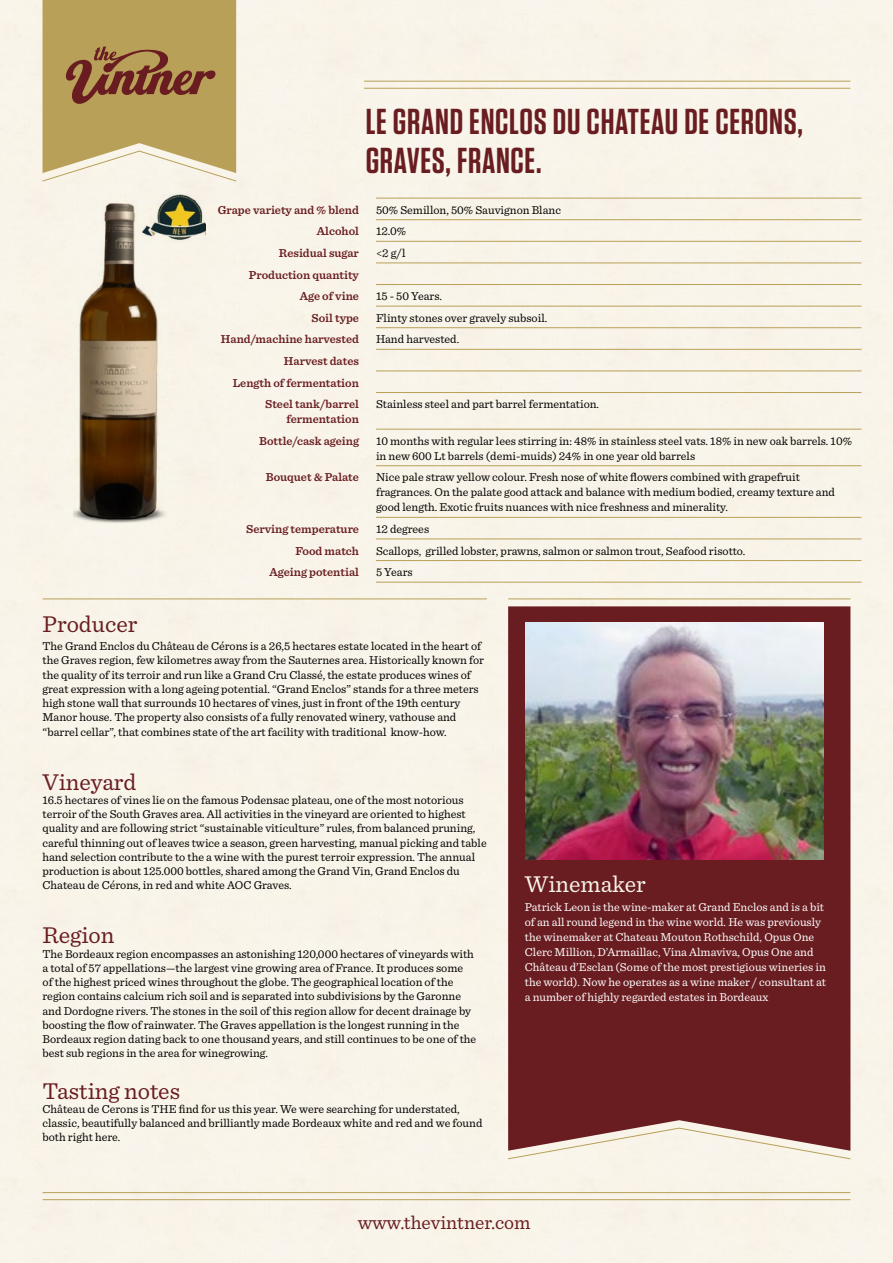
<style>
.page{position:relative;width:893px;height:1263px;background:#fff}
.page>*{position:absolute;margin:0;border:0;box-sizing:border-box;transform-origin:0 0}
.t1{font:600 36px/39px "Tungsten";letter-spacing:.02em;color:#691d21}
.t2{font:24px "Sentinel";color:#691d21}
.t3{font:24px "Sentinel";color:#f7f3e8}
.t4{font:19.5px "Sentinel";color:#691d21}
.t5{font:12px/14.2px "Sentinel";color:#000}
.t6{font:12px/15px "Sentinel";color:#fffefe}
.t7{font:600 12px/21.6px "Sentinel";color:#691d21;text-align:right}
</style>
<div class="page">
<div style="left:508px;top:606px;width:342px;height:521px;background:#691d21"></div>
<svg style="left:507px;top:1127px;width:344px;height:33px;background:#ceb5ad"></svg>
<hr style="left:43px;top:1199px;width:807px;height:1px;background:#b8a058">
<hr style="left:43px;top:1192px;width:807px;height:1px;background:#b8a058">
<hr style="left:43px;top:598px;width:444px;height:1px;background:#b8a058">
<hr style="left:508px;top:598px;width:342px;height:1px;background:#b8a058">
<hr style="left:364px;top:88px;width:486px;height:1px;background:#b8a058">
<hr style="left:364px;top:81px;width:486px;height:1px;background:#b8a058">
<img style="left:74px;top:183px;width:132px;height:351px">
<hr style="left:376px;top:198px;width:485px;height:1px;background:#b8a058">
<hr style="left:376px;top:219px;width:485px;height:1px;background:#b8a058">
<hr style="left:376px;top:241px;width:485px;height:1px;background:#b8a058">
<hr style="left:376px;top:263px;width:485px;height:1px;background:#b8a058">
<hr style="left:376px;top:284px;width:485px;height:1px;background:#b8a058">
<hr style="left:376px;top:306px;width:485px;height:1px;background:#b8a058">
<hr style="left:376px;top:327px;width:485px;height:1px;background:#b8a058">
<hr style="left:376px;top:349px;width:485px;height:1px;background:#b8a058">
<hr style="left:376px;top:371px;width:485px;height:1px;background:#b8a058">
<hr style="left:376px;top:392px;width:485px;height:1px;background:#b8a058">
<hr style="left:376px;top:429px;width:485px;height:1px;background:#b8a058">
<hr style="left:376px;top:465px;width:485px;height:1px;background:#b8a058">
<hr style="left:376px;top:517px;width:485px;height:1px;background:#b8a058">
<hr style="left:376px;top:539px;width:485px;height:1px;background:#b8a058">
<hr style="left:376px;top:560px;width:485px;height:1px;background:#b8a058">
<hr style="left:376px;top:582px;width:485px;height:1px;background:#b8a058">
<img style="left:525px;top:623px;width:298px;height:236px">
<svg style="left:42px;top:0;width:195px;height:182px;background:#b9a066"></svg>
<h1 class="t1" style="left:366px;top:103px;width:439px">LE GRAND ENCLOS DU CHATEAU DE CERONS,<br>GRAVES, FRANCE.</h1>
<p class="t7" style="left:218px;top:198px;width:143px">Grape variety and % blend</p>
<p class="t5" style="left:376px;top:202px;width:186px">50% Semillon, 50% Sauvignon Blanc</p>
<p class="t7" style="left:317px;top:220px;width:44px">Alcohol</p>
<p class="t5" style="left:376px;top:223px;width:32px">12.0%</p>
<p class="t7" style="left:279px;top:241px;width:82px">Residual sugar</p>
<p class="t5" style="left:376px;top:245px;width:31px">&lt;2 g/l</p>
<p class="t7" style="left:249px;top:263px;width:112px">Production quantity<br>Age of vine</p>
<p class="t5" style="left:376px;top:288px;width:67px">15 - 50 Years.</p>
<p class="t7" style="left:312px;top:306px;width:49px">Soil type</p>
<p class="t5" style="left:376px;top:310px;width:173px">Flinty stones over gravely subsoil.</p>
<p class="t7" style="left:221px;top:328px;width:140px">Hand/machine harvested</p>
<p class="t5" style="left:376px;top:331px;width:85px">Hand harvested.</p>
<p class="t7" style="left:233px;top:349px;width:128px">Harvest dates<br>Length of fermentation<br>Steel tank/barrel</p>
<p class="t7" style="left:286px;top:408px;width:74px">fermentation</p>
<p class="t5" style="left:376px;top:396px;width:225px">Stainless steel and part barrel fermentation.</p>
<p class="t7" style="left:259px;top:429px;width:101px">Bottle/cask ageing</p>
<p class="t5" style="left:376px;top:432px;width:478px;line-height:15px">10 months with regular lees stirring in: 48% in stainless steel vats. 18% in new oak barrels. 10% in new 600 Lt barrels (demi-muids) 24% in one year old barrels</p>
<p class="t7" style="left:266px;top:466px;width:95px">Bouquet &amp; Palate</p>
<p class="t5" style="left:376px;top:469px;width:460px;line-height:15px">Nice pale straw yellow colour. Fresh nose of white flowers combined with grapefruit fragrances. On the palate good attack and balance with medium bodied, creamy texture and good length. Exotic fruits nuances with nice freshness and minerality.</p>
<p class="t7" style="left:246px;top:517px;width:114px">Serving temperature</p>
<p class="t5" style="left:376px;top:521px;width:55px">12 degrees</p>
<p class="t7" style="left:295px;top:539px;width:65px">Food match</p>
<p class="t5" style="left:376px;top:543px;width:371px">Scallops, grilled lobster, prawns, salmon or salmon trout, Seafood risotto.</p>
<p class="t7" style="left:270px;top:561px;width:91px">Ageing potential</p>
<p class="t5" style="left:376px;top:564px;width:38px">5 Years</p>
<h2 class="t2" style="left:43px;top:605px;width:96px">Producer</h2>
<p class="t5" style="left:43px;top:638px;width:443px">The Grand Enclos du Château de Cérons is a 26,5 hectares estate located in the heart of the Graves region, few kilometres away from the Sauternes area. Historically known for the quality of its terroir and run like a Grand Cru Classé, the estate produces wines of great expression with a long ageing potential. “Grand Enclos” stands for a three meters high stone wall that surrounds 10 hectares of vines, just in front of the 19th century Manor house. The property also consists of a fully renovated winery, vathouse and “barrel cellar”, that combines state of the art facility with traditional know-how.</p>
<h2 class="t2" style="left:43px;top:763px;width:95px">Vineyard</h2>
<p class="t5" style="left:43px;top:792px;width:446px">16.5 hectares of vines lie on the famous Podensac plateau, one of the most notorious terroir of the South Graves area. All activities in the vineyard are oriented to highest quality and are following strict “sustainable viticulture” rules, from balanced pruning, careful thinning out of leaves twice a season, green harvesting, manual picking and table hand selection contribute to the a wine with the purest terroir expression. The annual production is about 125.000 bottles, shared among the Grand Vin, Grand Enclos du Chateau de Cérons, in red and white AOC Graves.</p>
<h2 class="t2" style="left:43px;top:917px;width:73px">Region</h2>
<p class="t5" style="left:43px;top:946px;width:435px">The Bordeaux region encompasses an astonishing 120,000 hectares of vineyards with a total of 57 appellations—the largest vine growing area of France. It produces some of the highest priced wines throughout the globe. The geographical location of the region contains calcium rich soil and is separated into subdivisions by the Garonne and Dordogne rivers. The stones in the soil of this region allow for decent drainage by boosting the flow of rainwater. The Graves appellation is the longest running in the Bordeaux region dating back to one thousand years, and still continues to be one of the best sub regions in the area for winegrowing.</p>
<h2 class="t2" style="left:43px;top:1072px;width:139px">Tasting notes</h2>
<p class="t5" style="left:43px;top:1101px;width:441px">Château de Cerons is THE find for us this year. We were searching for understated, classic, beautifully balanced and brilliantly made Bordeaux white and red and we found both right here.</p>
<h2 class="t3" style="left:525px;top:866px;width:122px">Winemaker</h2>
<p class="t6" style="left:525px;top:899px;width:303px">Patrick Leon is the wine-maker at Grand Enclos and is a bit of an all round legend in the wine world. He was previously the winemaker at Chateau Mouton Rothschild, Opus One Clerc Million, D’Armaillac, Vina Almaviva, Opus One and Château d’Esclan (Some of the most prestigious wineries in the world). Now he operates as a wine maker / consultant at a number of highly regarded estates in Bordeaux</p>
<h3 class="t4" style="left:358px;top:1208px;width:174px">www.thevintner.com</h3>
</div>
